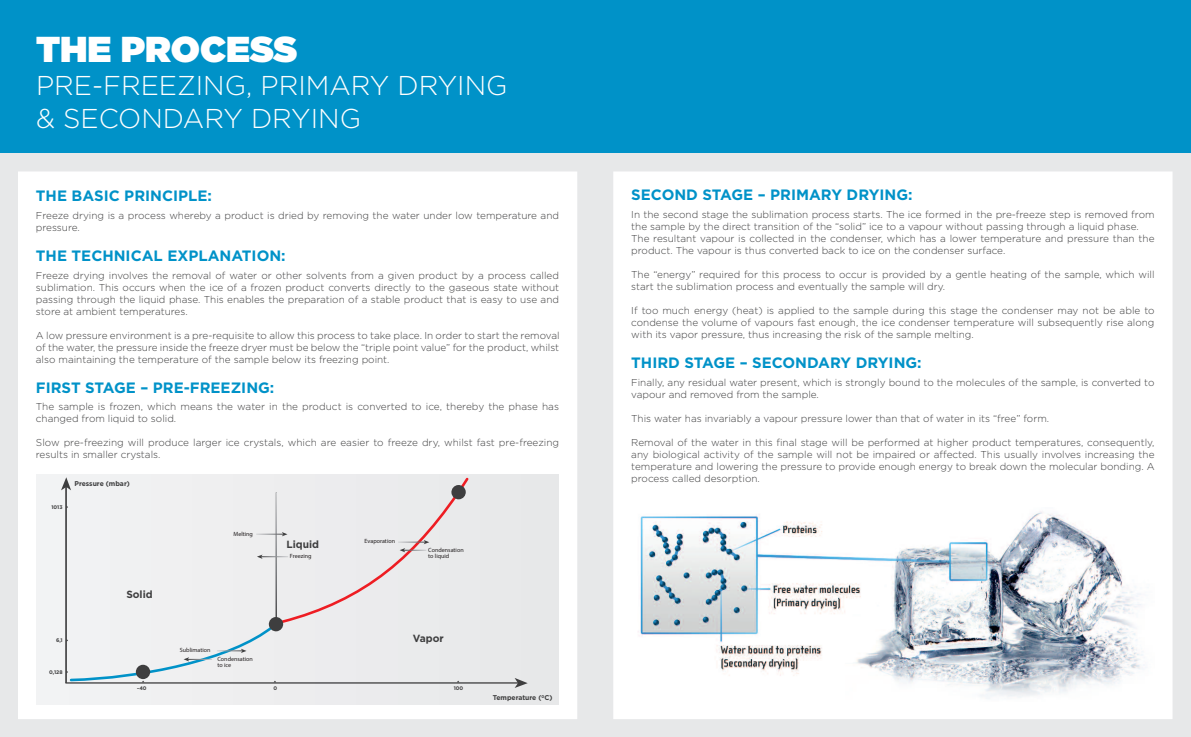
<style>
.page{position:relative;width:1191px;height:737px;background:#fff}
.page>*{position:absolute;margin:0;border:0;box-sizing:border-box;transform-origin:0 0}
.t1{font:36px "Gotham Ultra";color:#fff}
.t2{font:300 27.2px/32.6px "Gotham";color:#fff}
.t3{font:700 15px "Gotham";color:#0092c8}
.t4{font:700 10.4px "Gotham";color:#3e3e3f}
.t5{font:300 10px/12px "Gotham";color:#3e3e3f}
.t6{font:700 6.9px "Gotham";color:#3e3e3f}
.t7{font:6.1px/6.1px "Myriad Pro";color:#231f20}
.t8{font:700 5.2px "Gotham";color:#3e3e3f}
</style>
<div class="page">
<div style="left:0;top:0;width:1191px;height:153px;background:#0092c8"></div>
<div style="left:0;top:153px;width:1191px;height:584px;background:#e7e8e9"></div>
<div style="left:18px;top:171px;width:1155px;height:548px;background:#fff"></div>
<div style="left:36px;top:475px;width:523px;height:230px;background:#e8e9ea"></div>
<hr style="left:65px;top:682px;width:454px;height:2px;background:#3e3e3f">
<svg style="left:515px;top:678px;width:13px;height:10px"></svg>
<svg style="left:61px;top:477px;width:410px;height:206px"></svg>
<img style="left:631px;top:507px;width:524px;height:194px">
<h1 class="t1" style="left:36px;top:29px;width:263px">THE PROCESS</h1>
<h2 class="t2" style="left:36px;top:69px;width:473px">PRE-FREEZING, PRIMARY DRYING &amp; SECONDARY DRYING</h2>
<h3 class="t3" style="left:36px;top:187px;width:178px">THE BASIC PRINCIPLE:</h3>
<p class="t5" style="left:36px;top:210px;width:525px">Freeze drying is a process whereby a product is dried by removing the water under low temperature and pressure.</p>
<h3 class="t3" style="left:36px;top:247px;width:251px">THE TECHNICAL EXPLANATION:</h3>
<p class="t5" style="left:36px;top:269px;width:525px;text-align:justify">Freeze drying involves the removal of water or other solvents from a given product by a process called sublimation. This occurs when the ice of a frozen product converts directly to the gaseous state without passing through the liquid phase. This enables the preparation of a stable product that is easy to use and store at ambient temperatures.</p>
<p class="t5" style="left:36px;top:329px;width:525px;text-align:justify">A low pressure environment is a pre-requisite to allow this process to take place. In order to start the removal of the water, the pressure inside the freeze dryer must be below the “triple point value” for the product, whilst also maintaining the temperature of the sample below its freezing point.</p>
<h3 class="t3" style="left:36px;top:379px;width:240px">FIRST STAGE – PRE-FREEZING:</h3>
<p class="t5" style="left:36px;top:401px;width:525px">The sample is frozen, which means the water in the product is converted to ice, thereby the phase has changed from liquid to solid.</p>
<p class="t5" style="left:36px;top:437px;width:525px">Slow pre-freezing will produce larger ice crystals, which are easier to freeze dry, whilst fast pre-freezing results in smaller crystals.</p>
<p class="t8" style="left:51px;top:504px;width:13px">1013</p>
<p class="t6" style="left:75px;top:480px;width:57px">Pressure (mbar)</p>
<p class="t4" style="left:126px;top:588px;width:28px">Solid</p>
<p class="t7" style="left:233px;top:531px;width:21px">Melting</p>
<p class="t7" style="left:365px;top:539px;width:32px">Evaporation</p>
<p class="t4" style="left:287px;top:538px;width:34px">Liquid</p>
<p class="t7" style="left:290px;top:553px;width:23px">Freezing</p>
<p class="t7" style="left:428px;top:547px;width:37px">Condensation to liquid</p>
<p class="t8" style="left:56px;top:637px;width:8px">6,1</p>
<p class="t8" style="left:49px;top:669px;width:15px">0,128</p>
<p class="t7" style="left:180px;top:648px;width:32px">Sublimation</p>
<p class="t7" style="left:218px;top:657px;width:37px">Condensation to ice</p>
<p class="t4" style="left:413px;top:632px;width:32px">Vapor</p>
<p class="t8" style="left:137px;top:685px;width:11px">-40</p>
<p class="t8" style="left:273px;top:685px;width:5px">0</p>
<p class="t8" style="left:454px;top:685px;width:11px">100</p>
<p class="t6" style="left:493px;top:694px;width:61px">Temperature (<sup>0</sup>C)</p>
<h3 class="t3" style="left:631px;top:186px;width:283px">SECOND STAGE – PRIMARY DRYING:</h3>
<p class="t5" style="left:631px;top:209px;width:525px">In the second stage the sublimation process starts. The ice formed in the pre-freeze step is removed from the sample by the direct transition of the “solid” ice to a vapour without passing through a liquid phase.<br>The resultant vapour is collected in the condenser, which has a lower temperature and pressure than the product. The vapour is thus converted back to ice on the condenser surface.</p>
<p class="t5" style="left:631px;top:269px;width:525px">The “energy” required for this process to occur is provided by a gentle heating of the sample, which will start the sublimation process and eventually the sample will dry.</p>
<p class="t5" style="left:631px;top:305px;width:525px;text-align:justify">If too much energy (heat) is applied to the sample during this stage the condenser may not be able to condense the volume of vapours fast enough, the ice condenser temperature will subsequently rise along with its vapor pressure, thus increasing the risk of the sample melting.</p>
<h3 class="t3" style="left:631px;top:354px;width:292px">THIRD STAGE – SECONDARY DRYING:</h3>
<p class="t5" style="left:631px;top:376px;width:525px">Finally, any residual water present, which is strongly bound to the molecules of the sample, is converted to vapour and removed from the sample.</p>
<p class="t5" style="left:631px;top:412px;width:419px">This water has invariably a vapour pressure lower than that of water in its “free” form.</p>
<p class="t5" style="left:631px;top:436px;width:525px;text-align:justify">Removal of the water in this final stage will be performed at higher product temperatures, consequently, any biological activity of the sample will not be impaired or affected. This usually involves increasing the temperature and lowering the pressure to provide enough energy to break down the molecular bonding. A process called desorption.</p>
</div>
